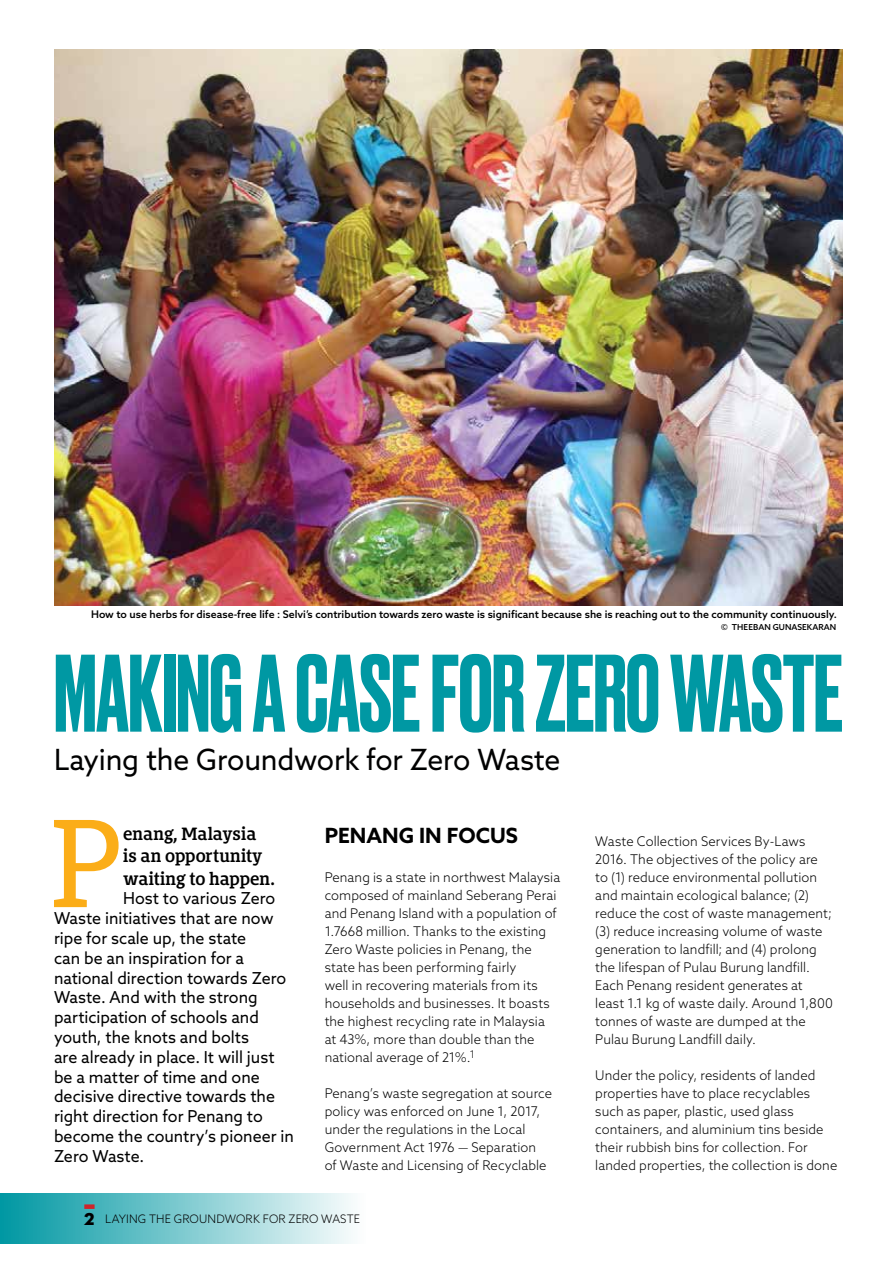
<style>
.page{position:relative;width:893px;height:1263px;background:#fff}
.page>*{position:absolute;margin:0;border:0;box-sizing:border-box;transform-origin:0 0}
.t1{font:116.25px "Bommer Slab";color:#fbad18}
.t2{font:500 103.5px "Druk";letter-spacing:-.01em;color:#0098a3}
.t3{font:29.25px "Azo Sans";letter-spacing:-.01em;color:#000101}
.t4{font:700 21px "Azo Sans";color:#000}
.t5{font:16.5px/19.8px "Azo Sans";color:#000}
.t6{font:600 16.5px/22.5px "Bommer Slab";letter-spacing:.005em;color:#000}
.t7{font:300 13.35px/18px "Azo Sans";letter-spacing:.005em;color:#000}
.t8{font:300 11.7px "Azo Sans";letter-spacing:.015em;color:#000101}
.t9{font:500 10.5px "Azo Sans";color:#000101}
.t10{font:500 8.25px "Azo Sans";color:#000101}
.s1{font-family:"Neutraface 2 Display Titling";font-weight:400;font-size:17.7px;color:#000}
</style>
<div class="page">
<svg style="left:0;top:1193px;width:351px;height:51px"></svg>
<div style="left:84px;top:1204px;width:11px;height:5px;background:#ce242b"></div>
<img style="left:54px;top:49px;width:788px;height:556px">
<p class="t9" style="left:91px;top:607px;width:747px">How to use herbs for disease-free life : Selvi’s contribution towards zero waste is significant because she is reaching out to the community continuously.</p>
<p class="t10" style="left:721px;top:622px;width:117px">© THEEBAN GUNASEKARAN</p>
<h2 class="t2" style="left:54px;top:622px;width:791px">MAKING A CASE FOR ZERO WASTE</h2>
<h3 class="t3" style="left:54px;top:740px;width:508px">Laying the Groundwork for Zero Waste</h3>
<h1 class="t1" style="left:50px;top:779px;width:74px">P</h1>
<p class="t6" style="left:123px;top:822px;width:153px">enang, Malaysia<br>is an opportunity waiting to happen.</p>
<p class="t5" style="left:54px;top:888px;width:241px;text-indent:69px">Host to various Zero<br>Waste initiatives that are now ripe for scale up, the state<br>can be an inspiration for a national direction towards Zero<br>Waste. And with the strong participation of schools and youth, the knots and bolts<br>are already in place. It will just be a matter of time and one decisive directive towards the right direction for Penang to become the country’s pioneer in<br>Zero Waste.</p>
<h3 class="t4" style="left:325px;top:821px;width:195px">PENANG IN FOCUS</h3>
<p class="t7" style="left:325px;top:868px;width:237px">Penang is a state in northwest Malaysia composed of mainland Seberang Perai and Penang Island with a population of 1.7668 million. Thanks to the existing Zero Waste policies in Penang, the state has been performing fairly<br>well in recovering materials from its households and businesses. It boasts the highest recycling rate in Malaysia<br>at 43%, more than double than the national average of 21%.<sup>1</sup></p>
<p class="t7" style="left:325px;top:1084px;width:229px">Penang’s waste segregation at source policy was enforced on June 1, 2017, under the regulations in the Local Government Act 1976 — Separation<br>of Waste and Licensing of Recyclable</p>
<p class="t8" style="left:84px;top:1211px;width:277px"><span class="s1">2</span> LAYING THE GROUNDWORK FOR ZERO WASTE</p>
<p class="t7" style="left:595px;top:832px;width:239px">Waste Collection Services By-Laws 2016. The objectives of the policy are to (1) reduce environmental pollution and maintain ecological balance; (2) reduce the cost of waste management; (3) reduce increasing volume of waste generation to landfill; and (4) prolong the lifespan of Pulau Burung landfill.<br>Each Penang resident generates at least 1.1 kg of waste daily. Around 1,800 tonnes of waste are dumped at the Pulau Burung Landfill daily.</p>
<p class="t7" style="left:595px;top:1066px;width:243px">Under the policy, residents of landed properties have to place recyclables such as paper, plastic, used glass containers, and aluminium tins beside their rubbish bins for collection. For landed properties, the collection is done</p>
</div>
